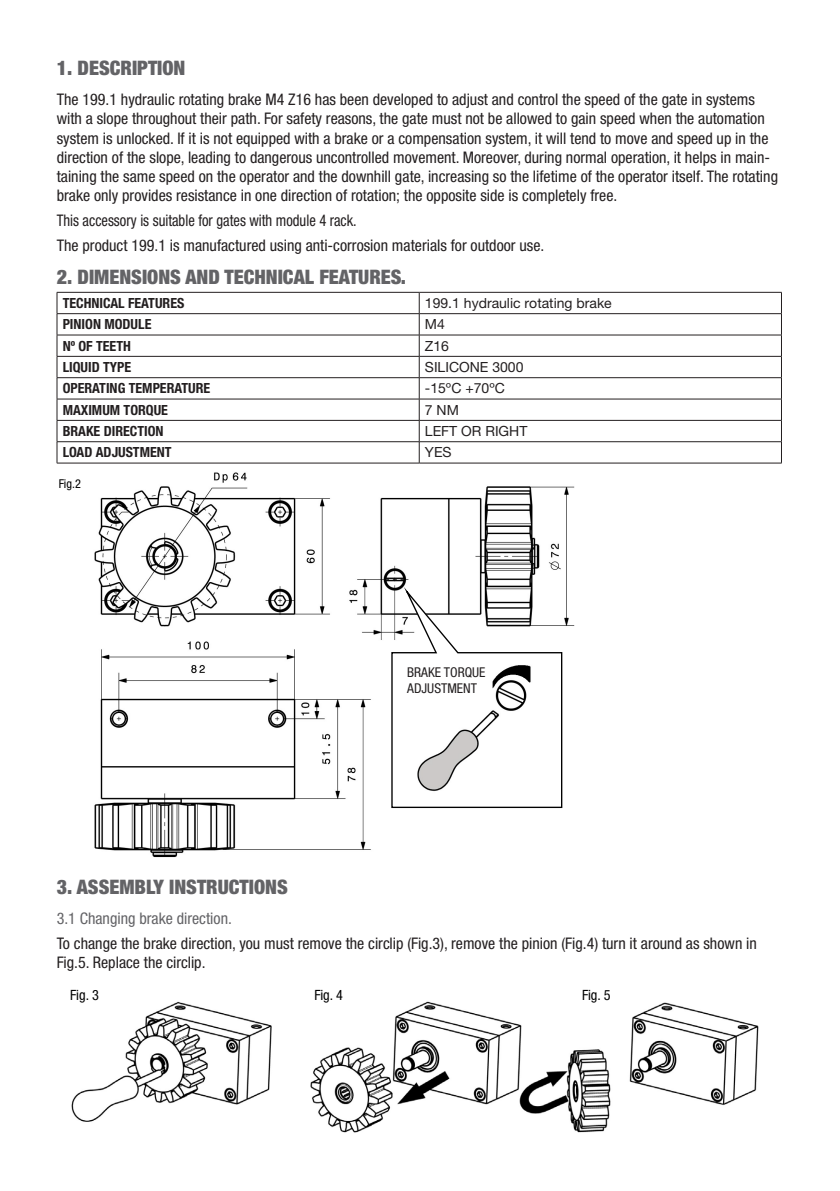
<style>
.page{position:relative;width:840px;height:1191px;background:#fff}
.page>*{position:absolute;margin:0;border:0;box-sizing:border-box;transform-origin:0 0}
.t1{font:900 condensed 20px "Helvetica Neue LT Std";color:#636366}
.Stile_Sommario_2016{font:condensed 16px/19.2px "Helvetica Neue LT Pro";color:#231f20}
.Stile_Sommario_2016-2{font:condensed 16px "Helvetica Neue LT Pro";color:#231f20;scale:.91 1}
.t2{font:condensed 16px "Helvetica Neue LT Std";color:#636366}
.t3{font:condensed 14.2px "Helvetica Neue LT Std";letter-spacing:-.01em;color:#000}
.Stile_Sommario_2016-3{font:700 condensed 14px "Helvetica Neue LT Pro";color:#231f20}
.Stile_Sommario_2016-4{font:14px "Helvetica Neue LT Pro";color:#231f20}
.Stile_Sommario_2016-5{font:condensed 13.6px/16.2px "Helvetica Neue LT Pro";color:#231f20}
.t4{font:condensed 12.2px "Helvetica Neue LT Std";color:#000}
</style>
<div class="page">
<img style="left:71px;top:1001px;width:688px;height:132px">
<hr style="left:57px;top:292px;width:362px;height:1px;background:#231f20">
<hr style="left:419px;top:292px;width:362px;height:1px;background:#231f20">
<hr style="left:57px;top:313px;width:362px;height:1px;background:#231f20">
<hr style="left:419px;top:313px;width:362px;height:1px;background:#231f20">
<hr style="left:57px;top:335px;width:362px;height:1px;background:#231f20">
<hr style="left:419px;top:335px;width:362px;height:1px;background:#231f20">
<hr style="left:57px;top:356px;width:362px;height:1px;background:#231f20">
<hr style="left:419px;top:356px;width:362px;height:1px;background:#231f20">
<hr style="left:57px;top:377px;width:362px;height:1px;background:#231f20">
<hr style="left:419px;top:377px;width:362px;height:1px;background:#231f20">
<hr style="left:57px;top:399px;width:362px;height:1px;background:#231f20">
<hr style="left:419px;top:399px;width:362px;height:1px;background:#231f20">
<hr style="left:57px;top:420px;width:362px;height:1px;background:#231f20">
<hr style="left:419px;top:420px;width:362px;height:1px;background:#231f20">
<hr style="left:57px;top:441px;width:362px;height:1px;background:#231f20">
<svg style="left:57px;top:292px;width:1px;height:171px"></svg>
<hr style="left:419px;top:441px;width:362px;height:1px;background:#231f20">
<svg style="left:418px;top:292px;width:1px;height:171px"></svg>
<svg style="left:780px;top:292px;width:1px;height:171px"></svg>
<hr style="left:57px;top:463px;width:362px;height:1px;background:#231f20">
<hr style="left:419px;top:463px;width:362px;height:1px;background:#231f20">
<img style="left:94px;top:472px;width:481px;height:386px">
<svg style="left:390px;top:582px;width:172px;height:226px"></svg>
<img style="left:402px;top:662px;width:139px;height:131px">
<p class="t1" style="left:57px;top:55px;width:130px">1. DESCRIPTION</p>
<p class="Stile_Sommario_2016" style="left:57px;top:90px;width:722px">The 199.1 hydraulic rotating brake M4 Z16 has been developed to adjust and control the speed of the gate in systems with a slope throughout their path. For safety reasons, the gate must not be allowed to gain speed when the automation system is unlocked. If it is not equipped with a brake or a compensation system, it will tend to move and speed up in the direction of the slope, leading to dangerous uncontrolled movement. Moreover, during normal operation, it helps in main&shy;taining the same speed on the operator and the downhill gate, increasing so the lifetime of the operator itself. The rotating brake only provides resistance in one direction of rotation; the opposite side is completely free.</p>
<p class="Stile_Sommario_2016-2" style="left:57px;top:211px;width:331px">This accessory is suitable for gates with module 4 rack.</p>
<p class="Stile_Sommario_2016" style="left:57px;top:236px;width:489px">The product 199.1 is manufactured using anti-corrosion materials for outdoor use.</p>
<p class="t1" style="left:57px;top:265px;width:350px">2. DIMENSIONS AND TECHNICAL FEATURES.</p>
<p class="Stile_Sommario_2016-3" style="left:63px;top:294px;width:123px">TECHNICAL FEATURES</p>
<p class="Stile_Sommario_2016-4" style="left:424px;top:295px;width:188px">199.1 hydraulic rotating brake</p>
<p class="Stile_Sommario_2016-3" style="left:63px;top:316px;width:90px">PINION MODULE</p>
<p class="Stile_Sommario_2016-4" style="left:424px;top:316px;width:21px">M4</p>
<p class="Stile_Sommario_2016-3" style="left:63px;top:337px;width:70px">Nº OF TEETH</p>
<p class="Stile_Sommario_2016-4" style="left:424px;top:337px;width:26px">Z16</p>
<p class="Stile_Sommario_2016-3" style="left:63px;top:358px;width:70px">LIQUID TYPE</p>
<p class="Stile_Sommario_2016-4" style="left:424px;top:359px;width:100px">SILICONE 3000</p>
<p class="Stile_Sommario_2016-3" style="left:63px;top:380px;width:149px">OPERATING TEMPERATURE</p>
<p class="Stile_Sommario_2016-4" style="left:424px;top:380px;width:81px">-15ºC +70ºC</p>
<p class="Stile_Sommario_2016-3" style="left:63px;top:401px;width:107px">MAXIMUM TORQUE</p>
<p class="Stile_Sommario_2016-4" style="left:424px;top:401px;width:35px">7 NM</p>
<p class="Stile_Sommario_2016-3" style="left:63px;top:422px;width:102px">BRAKE DIRECTION</p>
<p class="Stile_Sommario_2016-4" style="left:424px;top:423px;width:104px">LEFT OR RIGHT</p>
<p class="Stile_Sommario_2016-3" style="left:63px;top:444px;width:110px">LOAD ADJUSTMENT</p>
<p class="Stile_Sommario_2016-4" style="left:424px;top:444px;width:28px">YES</p>
<p class="t4" style="left:59px;top:476px;width:24px">Fig.2</p>
<p class="Stile_Sommario_2016-5" style="left:407px;top:664px;width:80px">BRAKE TORQUE<br>ADJUSTMENT</p>
<p class="t1" style="left:57px;top:874px;width:232px">3. ASSEMBLY INSTRUCTIONS</p>
<p class="t2" style="left:57px;top:909px;width:176px">3.1 Changing brake direction.</p>
<p class="Stile_Sommario_2016" style="left:57px;top:933px;width:701px">To change the brake direction, you must remove the circlip (Fig.3), remove the pinion (Fig.4) turn it around as shown in<br>Fig.5. Replace the circlip.</p>
<p class="t3" style="left:70px;top:987px;width:30px">Fig. 3</p>
<p class="t3" style="left:314px;top:987px;width:30px">Fig. 4</p>
<p class="t3" style="left:581px;top:987px;width:30px">Fig. 5</p>
</div>
